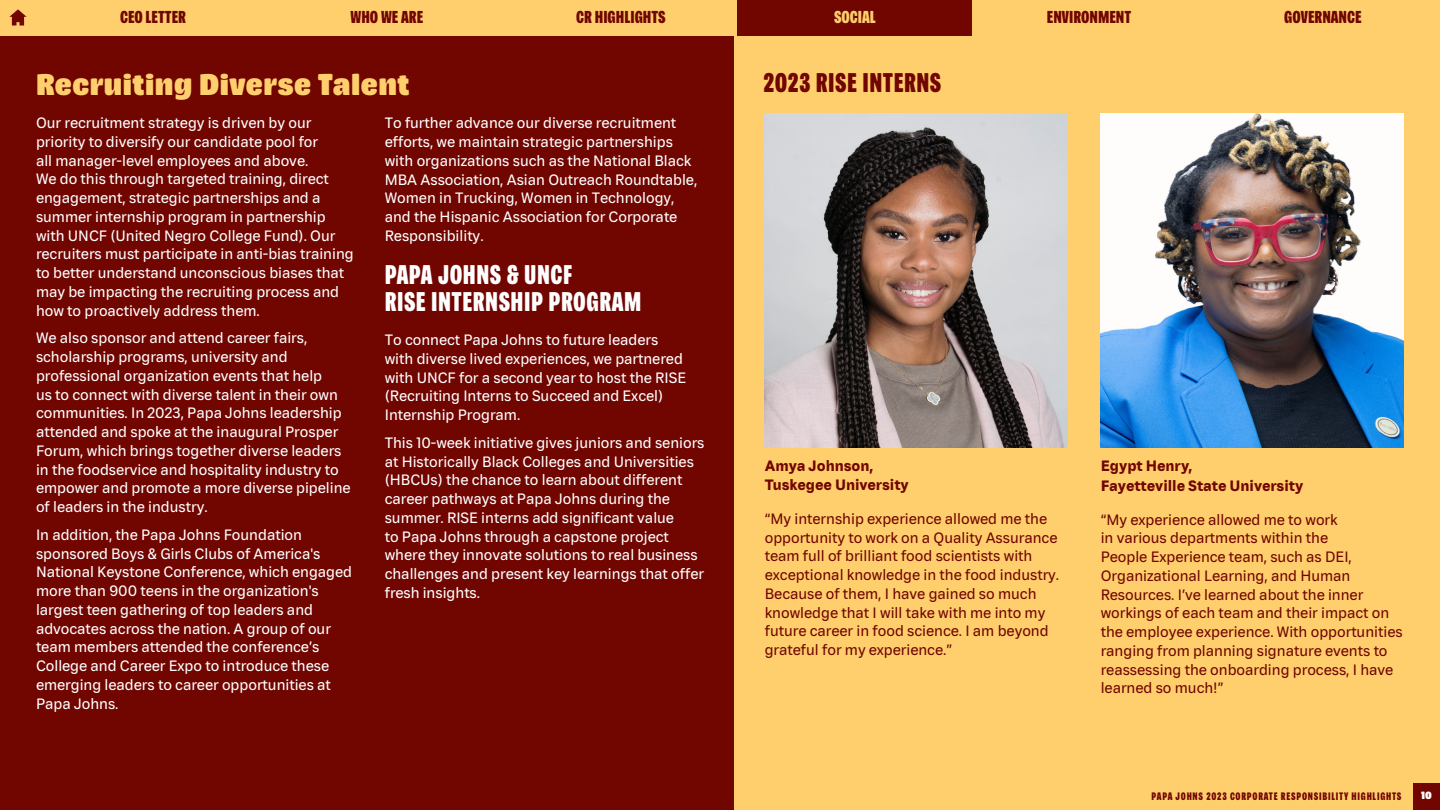
<style>
.page{position:relative;width:1440px;height:810px;background:#fff}
.page>*{position:absolute;margin:0;border:0;box-sizing:border-box;transform-origin:0 0}
.t1{font:800 30px "Papa Sans";letter-spacing:.015em;color:#ffcf6e}
.t2{font:500 condensed 27px/27px "Papa Sans";letter-spacing:.02em;color:#fff}
.t3{font:500 condensed 27px "Papa Sans";letter-spacing:.02em;color:#710500}
.t4{font:500 condensed 17.25px "Papa Sans";color:#710500}
.t5{font:500 condensed 17.25px "Papa Sans";color:#ffcf6e}
.t6{font:15px/18.8px "Papa Sans";color:#fff}
.t7{font:15px/18.8px "Papa Sans";color:#710500}
.t8{font:700 15px/18.8px "Papa Sans";color:#710500}
.t9{font:500 condensed 10.8px "Papa Sans";letter-spacing:.07em;color:#710500}
.t10{font:800 10.5px "Papa Sans";color:#fff}
.s1{font-size:10.8px;color:#f00}
</style>
<div class="page">
<div style="left:0;top:35px;width:1076px;height:775px;background:#710500"></div>
<div style="left:734px;top:35px;width:706px;height:775px;background:#ffcf6e"></div>
<img style="left:1100px;top:113px;width:303px;height:334px">
<img style="left:765px;top:113px;width:303px;height:334px">
<div style="left:0;top:0;width:36px;height:35px;background:#ffcf6e"></div>
<svg style="left:9px;top:9px;width:18px;height:17px"></svg>
<div style="left:1206px;top:0;width:234px;height:35px;background:#ffcf6e"></div>
<div style="left:972px;top:0;width:234px;height:35px;background:#ffcf6e"></div>
<div style="left:504px;top:0;width:234px;height:35px;background:#ffcf6e"></div>
<div style="left:270px;top:0;width:234px;height:35px;background:#ffcf6e"></div>
<div style="left:36px;top:0;width:234px;height:35px;background:#ffcf6e"></div>
<div style="left:738px;top:0;width:234px;height:35px;background:#710500"></div>
<div style="left:1413px;top:783px;width:27px;height:27px;background:#710500"></div>
<p class="t4" style="left:120px;top:8px;width:67px">CEO LETTER</p>
<p class="t4" style="left:351px;top:8px;width:74px">WHO WE ARE</p>
<p class="t4" style="left:576px;top:8px;width:91px">CR HIGHLIGHTS</p>
<p class="t5" style="left:834px;top:8px;width:43px">SOCIAL</p>
<p class="t4" style="left:1047px;top:8px;width:86px">ENVIRONMENT</p>
<p class="t4" style="left:1284px;top:8px;width:79px">GOVERNANCE</p>
<h1 class="t1" style="left:36px;top:68px;width:375px">Recruiting Diverse Talent</h1>
<p class="t6" style="left:36px;top:113px;width:319px">Our recruitment strategy is driven by our priority to diversify our candidate pool for<br>all manager-level employees and above.<br>We do this through targeted training, direct engagement, strategic partnerships and a summer internship program in partnership with UNCF (United Negro College Fund). Our recruiters must participate in anti-bias training to better understand unconscious biases that may be impacting the recruiting process and how to proactively address them.</p>
<p class="t6" style="left:36px;top:328px;width:316px">We also sponsor and attend career fairs, scholarship programs, university and professional organization events that help<br>us to connect with diverse talent in their own communities. In 2023, Papa Johns leadership attended and spoke at the inaugural Prosper Forum, which brings together diverse leaders in the foodservice and hospitality industry to empower and promote a more diverse pipeline of leaders in the industry.</p>
<p class="t6" style="left:36px;top:525px;width:318px">In addition, the Papa Johns Foundation sponsored Boys &amp; Girls Clubs of America's National Keystone Conference, which engaged more than 900 teens in the organization's largest teen gathering of top leaders and advocates across the nation. A group of our team members attended the conference’s College and Career Expo to introduce these emerging leaders to career opportunities at Papa Johns.</p>
<p class="t6" style="left:385px;top:114px;width:314px">To further advance our diverse recruitment efforts, we maintain strategic partnerships with organizations such as the National Black MBA Association, Asian Outreach Roundtable, Women in Trucking, Women in Technology, and the Hispanic Association for Corporate Responsibility.</p>
<h2 class="t2" style="left:385px;top:261px;width:258px">PAPA JOHNS &amp; UNCF<br>RISE INTERNSHIP PROGRAM</h2>
<p class="t6" style="left:385px;top:330px;width:303px">To connect Papa Johns to future leaders with diverse lived experiences, we partnered with UNCF for a second year to host the RISE (Recruiting Interns to Succeed and Excel)<br>Internship Program.</p>
<p class="t6" style="left:385px;top:433px;width:321px">This 10-week initiative gives juniors and seniors at Historically Black Colleges and Universities (HBCUs) the chance to learn about different career pathways at Papa Johns during the summer. RISE interns add significant value<br>to Papa Johns through a capstone project where they innovate solutions to real business challenges and present key learnings that offer fresh insights.</p>
<h2 class="t3" style="left:764px;top:67px;width:179px">2023 RISE INTERNS</h2>
<p class="t8" style="left:765px;top:457px;width:146px">Amya Johnson,<br>Tuskegee University</p>
<p class="t7" style="left:765px;top:509px;width:296px">“My internship experience allowed me the opportunity to work on a Quality Assurance team full of brilliant food scientists with exceptional knowledge in the food industry.<br>Because of them, I have gained so much knowledge that I will take with me into my future career in food science. I am beyond grateful for my experience.”</p>
<p class="t8" style="left:1101px;top:456px;width:204px;line-height:19.5px">Egypt Henry,<br>Fayetteville State University</p>
<p class="t7" style="left:1101px;top:510px;width:303px">“My experience allowed me to work<br>in various departments within the<br>People Experience team, such as DEI, Organizational Learning, and Human Resources. I’ve learned about the inner workings of each team and their impact on the employee experience. With opportunities ranging from planning signature events to reassessing the onboarding process, I have learned so much!”</p>
<p class="t9" style="left:1152px;top:790px;width:251px">PAPA JOHNS 2023 CORPORATE RESPONSIBILITY HIGHLIGHTS</p>
<p class="t10" style="left:1421px;top:790px;width:12px">1 0<span class="s1">10</span></p>
</div>
